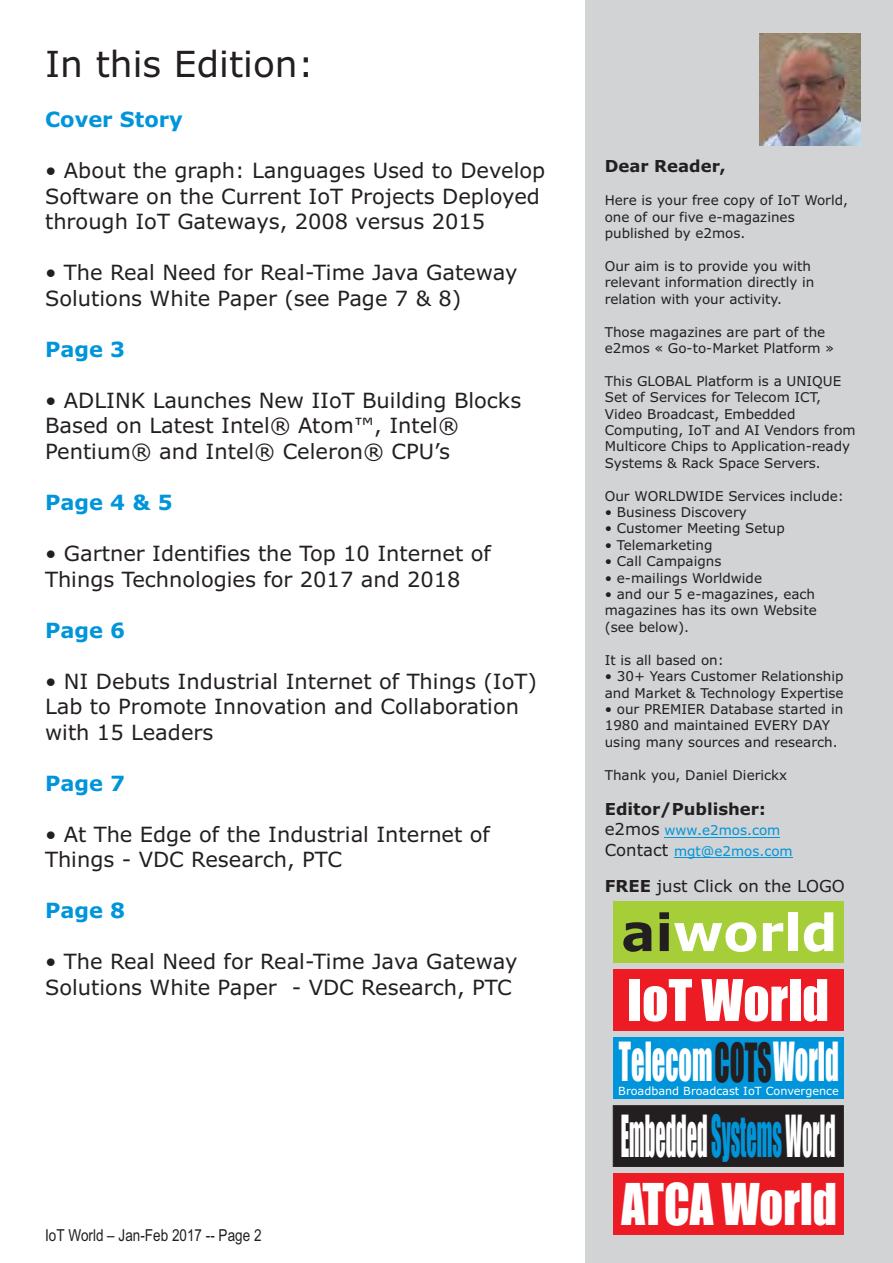
<style>
.page{position:relative;width:893px;height:1263px;background:#fff}
.page>*{position:absolute;margin:0;border:0;box-sizing:border-box;transform-origin:0 0}
.t1{font:53.55px "Impact";color:#fff;scale:.38 1}
.t2{font:53.25px "Impact";color:#fff;scale:.88 1}
.t3{font:52.95px "Impact";color:#fff}
.t4{font:700 51px "Verdana";color:#fff}
.t5{font:49.8px "Impact";color:#fff;scale:.53 1}
.t6{font:49.8px "Impact";color:#231f20;scale:.55 1}
.t7{font:36px "Verdana";color:#231f20}
.t8{font:21px/25.5px "Verdana";color:#231f20}
.t9{font:700 21px "Verdana";color:#0095da}
.t10{font:700 16.5px "Verdana";color:#231f20}
.t11{font:16.5px "Arial Narrow";color:#231f20}
.t12{font:16.5px "Verdana";color:#231f20}
.t13{font:13.5px/16.4px "Verdana";color:#231f20}
.t14{font:13.5px/20.1px "Verdana";color:#0095da}
.t15{font:11.25px "Verdana";color:#fff}
.s1{font-size:16.5px;color:#231f20}
.s2{font-weight:700}
.s3{color:#231f20}
.s4{color:#0095da}
</style>
<div class="page">
<div style="left:586px;top:0;width:307px;height:1262px;background:#d1d3d4"></div>
<hr style="left:664px;top:837px;width:116px;height:1px;background:#0095da">
<hr style="left:674px;top:857px;width:119px;height:1px;background:#0095da">
<img style="left:759px;top:34px;width:101px;height:111px">
<div style="left:613px;top:970px;width:230px;height:61px;background:#ed1c24"></div>
<div style="left:613px;top:1105px;width:230px;height:61px;background:#231f20;border:1px solid #231f20"></div>
<div style="left:613px;top:1173px;width:230px;height:61px;background:#ed1c24"></div>
<div style="left:613px;top:1038px;width:230px;height:61px;background:#0095da"></div>
<div style="left:613px;top:902px;width:230px;height:61px;background:#a6ce39"></div>
<h3 class="t7" style="left:45px;top:49px;width:270px">In this Edition:</h3>
<h3 class="t9" style="left:45px;top:111px;width:139px">Cover Story</h3>
<h3 class="t8" style="left:45px;top:160px;width:502px">• About the graph: Languages Used to Develop<br>Software on the Current IoT Projects Deployed through IoT Gateways, 2008 versus 2015</h3>
<h3 class="t8" style="left:45px;top:262px;width:474px">• The Real Need for Real-Time Java Gateway<br>Solutions White Paper (see Page 7 &amp; 8)</h3>
<h3 class="t9" style="left:45px;top:341px;width:82px">Page 3</h3>
<h3 class="t8" style="left:45px;top:389px;width:478px">• ADLINK Launches New IIoT Building Blocks<br>Based on Latest Intel® Atom™, Intel®<br>Pentium® and Intel® Celeron® CPU’s</h3>
<h3 class="t9" style="left:45px;top:494px;width:129px">Page 4 &amp; 5</h3>
<h3 class="t8" style="left:45px;top:542px;width:447px">• Gartner Identifies the Top 10 Internet of<br>Things Technologies for 2017 and 2018</h3>
<h3 class="t9" style="left:45px;top:621px;width:82px">Page 6</h3>
<h3 class="t8" style="left:45px;top:670px;width:493px">• NI Debuts Industrial Internet of Things (IoT)<br>Lab to Promote Innovation and Collaboration with 15 Leaders</h3>
<h3 class="t9" style="left:45px;top:775px;width:82px">Page 7</h3>
<h3 class="t8" style="left:45px;top:823px;width:446px">• At The Edge of the Industrial Internet of<br>Things - VDC Research, PTC</h3>
<h3 class="t9" style="left:45px;top:902px;width:82px">Page 8</h3>
<h3 class="t8" style="left:45px;top:951px;width:474px">• The Real Need for Real-Time Java Gateway<br>Solutions White Paper - VDC Research, PTC</h3>
<p class="t11" style="left:45px;top:1229px;width:218px">IoT World – Jan-Feb 2017 -- Page 2</p>
<p class="t10" style="left:605px;top:159px;width:123px">Dear Reader,</p>
<p class="t13" style="left:605px;top:193px;width:245px">Here is your free copy of IoT World, one of our five e-magazines published by e2mos.</p>
<p class="t13" style="left:605px;top:259px;width:211px">Our aim is to provide you with relevant information directly in relation with your activity.</p>
<p class="t13" style="left:605px;top:325px;width:231px">Those magazines are part of the e2mos « Go-to-Market Platform »</p>
<p class="t13" style="left:605px;top:374px;width:252px">This GLOBAL Platform is a UNIQUE<br>Set of Services for Telecom ICT,<br>Video Broadcast, Embedded<br>Computing, IoT and AI Vendors from<br>Multicore Chips to Application-ready<br>Systems &amp; Rack Space Servers.</p>
<p class="t13" style="left:605px;top:489px;width:241px">Our WORLDWIDE Services include:</p>
<p class="t13" style="left:605px;top:505px;width:143px">• Business Discovery</p>
<p class="t13" style="left:605px;top:521px;width:182px">• Customer Meeting Setup</p>
<p class="t13" style="left:605px;top:538px;width:109px">• Telemarketing</p>
<p class="t13" style="left:605px;top:554px;width:118px">• Call Campaigns</p>
<p class="t13" style="left:605px;top:571px;width:159px">• e-mailings Worldwide</p>
<p class="t13" style="left:605px;top:587px;width:213px">• and our 5 e-magazines, each magazines has its own Website (see below).</p>
<p class="t13" style="left:605px;top:653px;width:121px">It is all based on:</p>
<p class="t13" style="left:605px;top:669px;width:240px">• 30+ Years Customer Relationship and Market &amp; Technology Expertise</p>
<p class="t13" style="left:605px;top:702px;width:240px">• our PREMIER Database started in<br>1980 and maintained EVERY DAY using many sources and research.</p>
<p class="t13" style="left:605px;top:768px;width:184px">Thank you, Daniel Dierickx</p>
<p class="t10" style="left:605px;top:803px;width:162px">Editor/Publisher:</p>
<p class="t14" style="left:605px;top:822px;width:189px"><span class="s1">e2mos</span> www.e2mos.com<br><span class="s1">Contact</span> mgt@e2mos.com</p>
<p class="t12" style="left:605px;top:879px;width:242px"><span class="s2">FREE</span> just Click on the LOGO</p>
<h3 class="t4" style="left:621px;top:912px;width:218px"><span class="s3">ai</span>world</h3>
<h3 class="t3" style="left:627px;top:979px;width:203px">IoT World</h3>
<h3 class="t6" style="left:714px;top:1042px;width:106px">COTS</h3>
<p class="t15" style="left:618px;top:1086px;width:222px">Broadband Broadcast IoT Convergence</p>
<h3 class="t5" style="left:619px;top:1042px;width:417px">Telecom World</h3>
<h1 class="t1" style="left:621px;top:1114px;width:567px">Embedded <span class="s4">Systems</span> World</h1>
<h2 class="t2" style="left:621px;top:1182px;width:246px">ATCA World</h2>
</div>
